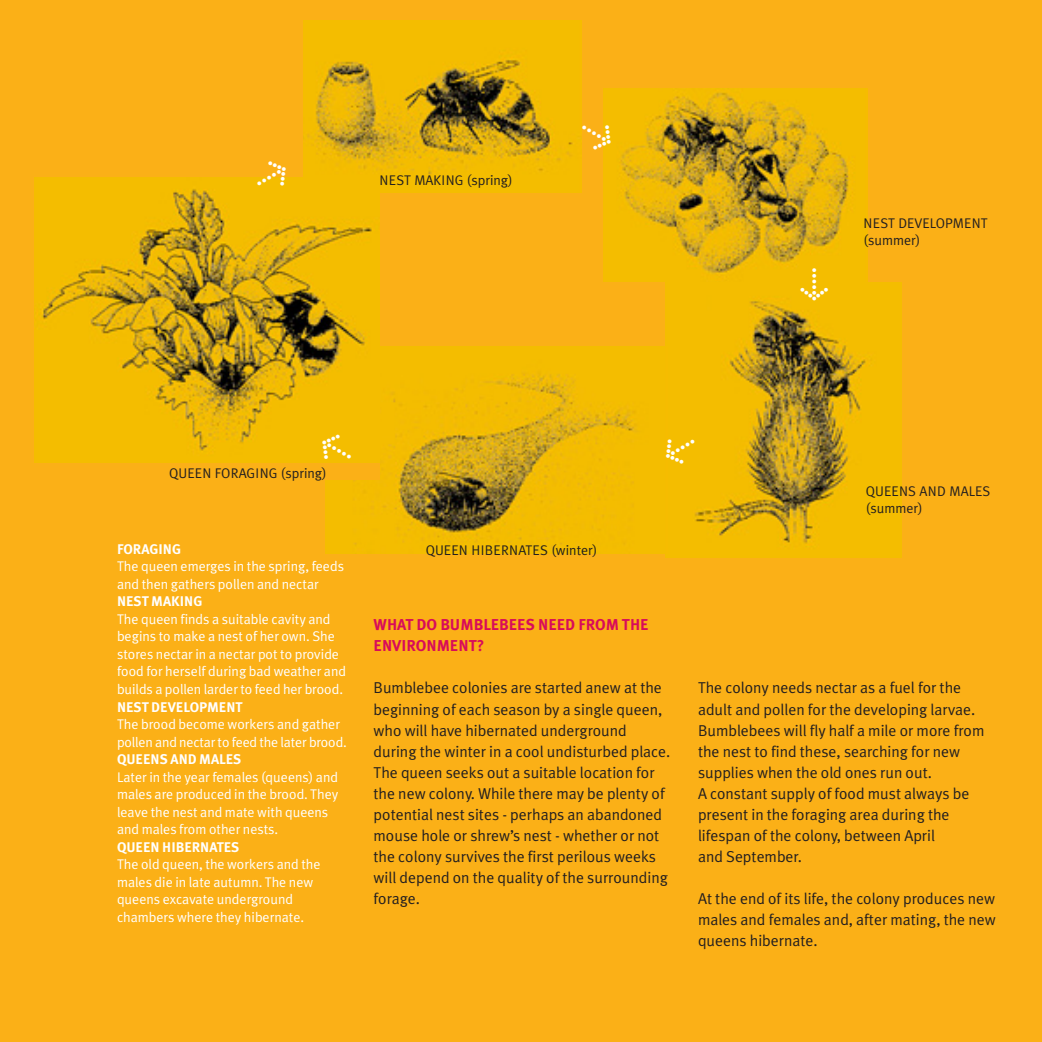
<style>
.page{position:relative;width:1042px;height:1042px;background:#fff}
.page>*{position:absolute;margin:0;border:0;box-sizing:border-box;transform-origin:0 0}
.t1{font:500 28px "Meta Plus";color:#fff}
.t2{font:15.75px/21px "Meta Plus Normal";color:#231f20}
.t3{font:700 15.75px/21px "Meta Plus";color:#d80c5a}
.t4{font:14px/17.5px "Meta Plus Normal";color:#fff}
.t5{font:14px/16.8px "Meta Plus Normal";color:#231f20}
.t6{font:700 14px "Meta Plus";color:#fff}
</style>
<div class="page">
<div style="left:0;top:0;width:1041px;height:1041px;background:#fbb017"></div>
<img style="left:304px;top:21px;width:277px;height:172px">
<img style="left:603px;top:88px;width:264px;height:194px">
<img style="left:665px;top:282px;width:236px;height:275px">
<img style="left:326px;top:346px;width:341px;height:207px">
<div style="left:35px;top:178px;width:344px;height:301px;background:#fbb017"></div>
<img style="left:35px;top:178px;width:344px;height:284px">
<svg style="left:251px;top:177px;width:41px;height:19px"></svg>
<svg style="left:575px;top:115px;width:42px;height:40px"></svg>
<div style="left:659px;top:429px;width:42px;height:40px;background:#f4bd00"></div>
<svg style="left:316px;top:429px;width:41px;height:34px"></svg>
<p class="t5" style="left:379px;top:172px;width:135px">NEST MAKING (spring)</p>
<h1 class="t1" style="left:827px;top:267px;width:37px;rotate:90deg">&gt;</h1>
<p class="t5" style="left:863px;top:215px;width:125px">NEST DEVELOPMENT (summer)</p>
<p class="t5" style="left:169px;top:465px;width:159px">QUEEN FORAGING (spring)</p>
<p class="t6" style="left:117px;top:542px;width:65px">FORAGING</p>
<p class="t4" style="left:117px;top:558px;width:228px">The queen emerges in the spring, feeds and then gathers pollen and nectar</p>
<p class="t6" style="left:117px;top:595px;width:87px">NEST MAKING</p>
<p class="t4" style="left:117px;top:611px;width:230px">The queen finds a suitable cavity and begins to make a nest of her own. She stores nectar in a nectar pot to provide food for herself during bad weather and builds a pollen larder to feed her brood.</p>
<p class="t6" style="left:117px;top:700px;width:127px">NEST DEVELOPMENT</p>
<p class="t4" style="left:117px;top:716px;width:231px">The brood become workers and gather pollen and nectar to feed the later brood.</p>
<p class="t6" style="left:117px;top:752px;width:126px">QUEENS AND MALES</p>
<p class="t4" style="left:117px;top:768px;width:223px">Later in the year females (queens) and males are produced in the brood. They leave the nest and mate with queens and males from other nests.</p>
<p class="t6" style="left:117px;top:840px;width:124px">QUEEN HIBERNATES</p>
<p class="t4" style="left:117px;top:856px;width:205px">The old queen, the workers and the males die in late autumn. The new queens excavate underground chambers where they hibernate.</p>
<p class="t5" style="left:425px;top:542px;width:173px">QUEEN HIBERNATES (winter)</p>
<p class="t5" style="left:865px;top:483px;width:126px">QUEENS AND MALES (summer)</p>
<p class="t3" style="left:373px;top:615px;width:276px">WHAT DO BUMBLEBEES NEED FROM THE<br>ENVIRONMENT?</p>
<p class="t2" style="left:373px;top:678px;width:298px">Bumblebee colonies are started anew at the beginning of each season by a single queen, who will have hibernated underground during the winter in a cool undisturbed place.<br>The queen seeks out a suitable location for the new colony. While there may be plenty of potential nest sites - perhaps an abandoned mouse hole or shrew’s nest - whether or not the colony survives the first perilous weeks will depend on the quality of the surrounding forage.</p>
<p class="t2" style="left:698px;top:678px;width:288px">The colony needs nectar as a fuel for the adult and pollen for the developing larvae.<br>Bumblebees will fly half a mile or more from the nest to find these, searching for new supplies when the old ones run out.<br>A constant supply of food must always be present in the foraging area during the lifespan of the colony, between April<br>and September.</p>
<p class="t2" style="left:698px;top:888px;width:299px;text-align:justify">At the end of its life, the colony produces new males and females and, after mating, the new queens hibernate.</p>
</div>
